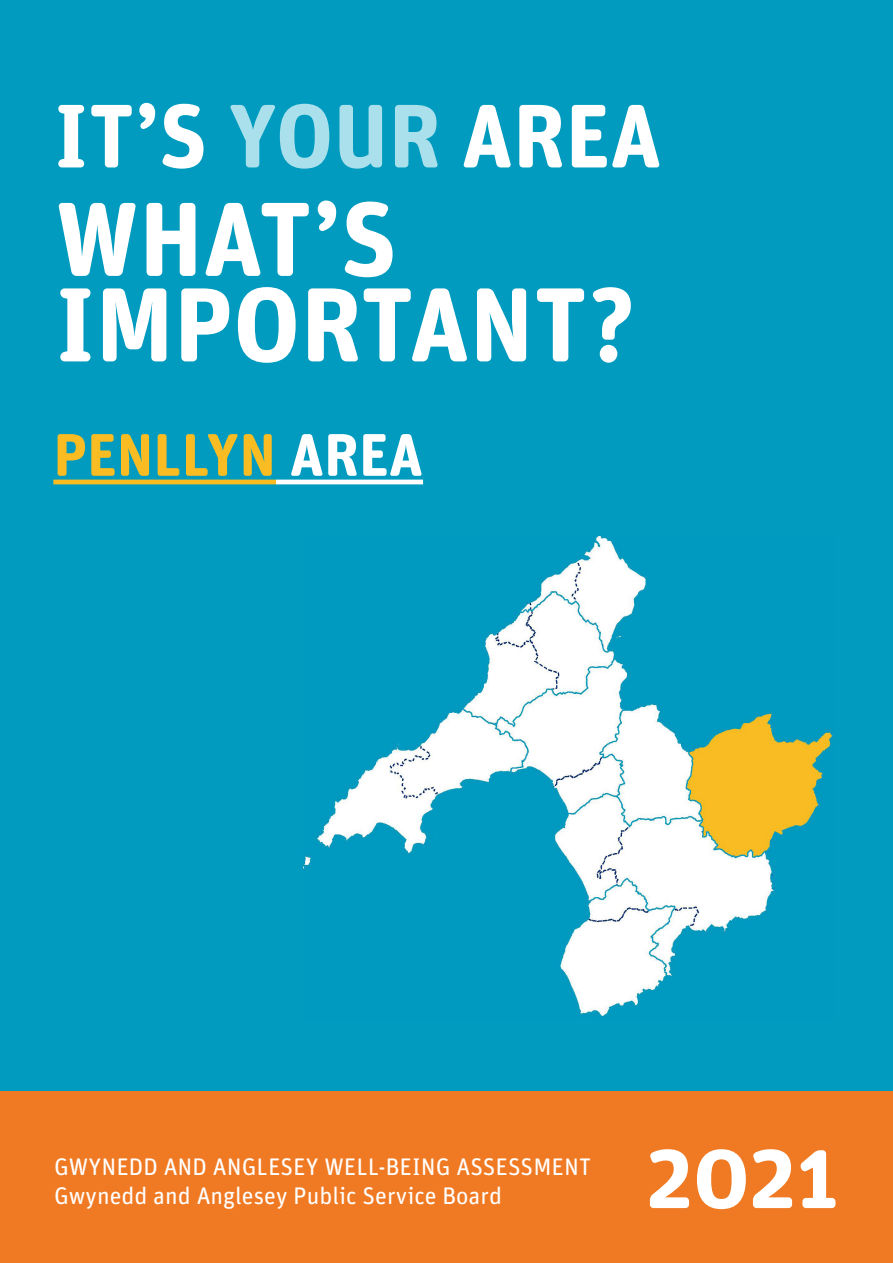
<style>
.page{position:relative;width:893px;height:1263px;background:#019bbf}
.page>*{position:absolute;margin:0;border:0;box-sizing:border-box;transform-origin:0 0}
.t1{font:700 105px "Unit Rounded Pro";color:#fff}
.t2{font:700 90px "Unit Rounded Pro";color:#fff}
.t3{font:700 60px "Unit Rounded Pro";color:#f9bc23}
.t4{font:24px "Unit Rounded Pro";color:#fff}
.s1{color:#aae0ec}
.s2{color:#fff}
</style>
<div class="page">
<div style="left:0;top:1091px;width:893px;height:172px;background:#f07a23"></div>
<img style="left:303px;top:536px;width:530px;height:481px">
<hr style="left:53px;top:480px;width:223px;height:4px;background:#f9bc23">
<hr style="left:276px;top:480px;width:147px;height:4px;background:#fff">
<p class="t2" style="left:54px;top:72px;width:609px">IT’S <span class="s1">YOUR</span> AREA</p>
<p class="t1" style="left:55px;top:164px;width:343px">WHAT’S</p>
<p class="t1" style="left:55px;top:250px;width:581px">IMPORTANT?</p>
<p class="t3" style="left:53px;top:412px;width:371px">PENLLYN <span class="s2">AREA</span></p>
<p class="t4" style="left:54px;top:1150px;width:538px">GWYNEDD AND ANGLESEY WELL-BEING ASSESSMENT</p>
<p class="t4" style="left:54px;top:1179px;width:450px">Gwynedd and Anglesey Public Service Board</p>
<p class="t2" style="left:646px;top:1112px;width:194px">2021</p>
</div>
